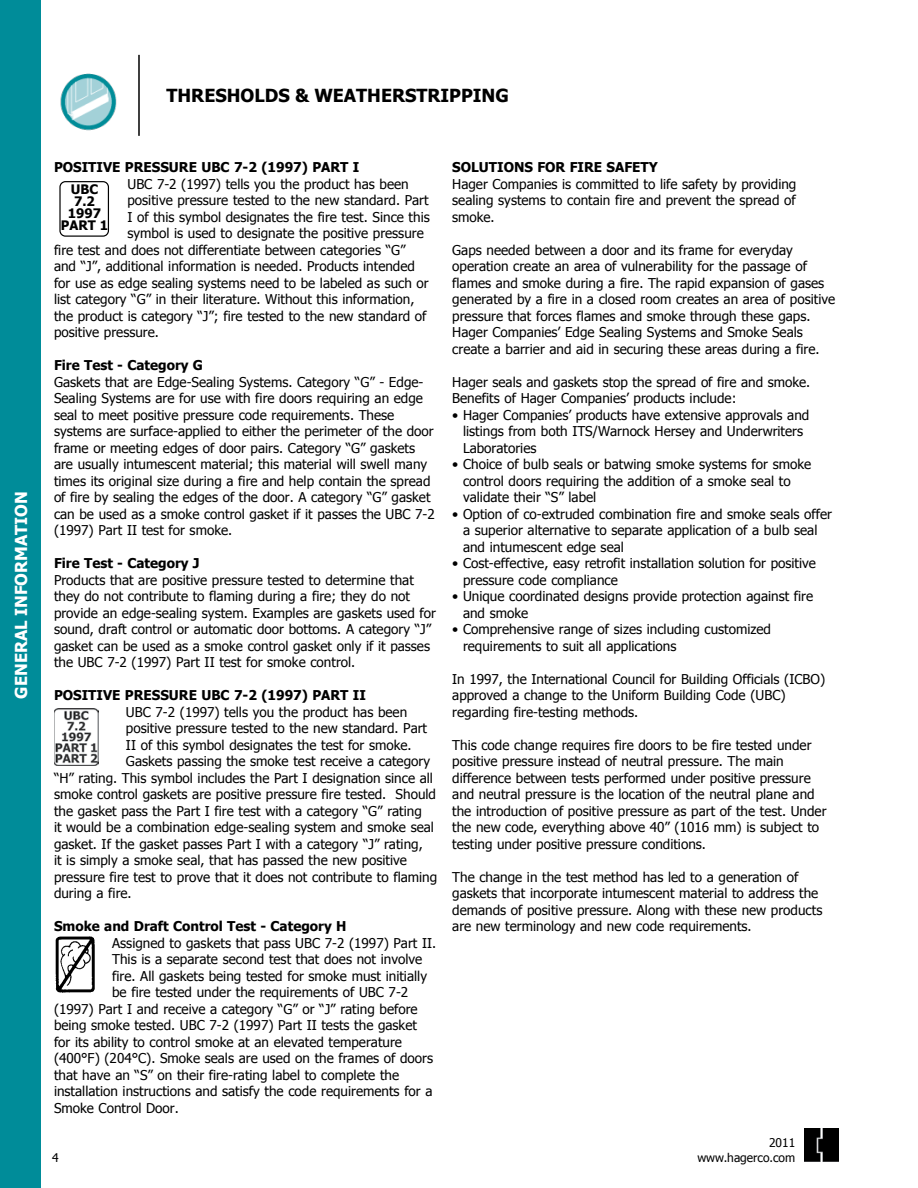
<style>
.page{position:relative;width:918px;height:1188px;background:#fff}
.page>*{position:absolute;margin:0;border:0;box-sizing:border-box;transform-origin:0 0}
.t1{font:700 18px "Tahoma";color:#000}
.t2{font:700 16.5px "Tahoma";color:#fff}
.t3{font:13.5px/16.5px "Tahoma";color:#000}
.t4{font:700 13.5px "Tahoma";color:#000}
.t5{font:700 13.05px/12px "Tahoma";color:#000;text-align:center}
.t6{font:12px "Tahoma";color:#000}
</style>
<div class="page">
<img style="left:804px;top:1129px;width:34px;height:33px">
<img style="left:60px;top:73px;width:57px;height:58px">
<hr style="left:138px;top:55px;width:2px;height:81px;background:#000">
<div style="left:0;top:0;width:40px;height:1188px;background:#008c99"></div>
<img style="left:54px;top:708px;width:44px;height:58px">
<div style="left:59px;top:181px;width:50px;height:56px;border:1px solid #000;border-radius:5px"></div>
<img style="left:55px;top:936px;width:40px;height:57px">
<p class="t2" style="left:10px;top:699px;width:209px;rotate:-90deg">GENERAL INFORMATION</p>
<h1 class="t1" style="left:166px;top:83px;width:344px">THRESHOLDS &amp; WEATHERSTRIPPING</h1>
<p class="t4" style="left:54px;top:158px;width:18px">Positive</p>
<p class="t4" style="left:125px;top:158px;width:19px">Pressure</p>
<p class="t4" style="left:201px;top:158px;width:130px">UBC 7-2 (1997) Part</p>
<p class="t4" style="left:353px;top:158px;width:8px">I</p>
<p class="t3" style="left:127px;top:175px;width:283px">UBC 7-2 (1997) tells you the product has been</p>
<p class="t3" style="left:127px;top:191px;width:303px">positive pressure tested to the new standard. Part</p>
<p class="t3" style="left:127px;top:208px;width:304px">I of this symbol designates the fire test. Since this</p>
<p class="t3" style="left:127px;top:224px;width:298px">symbol is used to designate the positive pressure</p>
<p class="t3" style="left:54px;top:241px;width:353px">fire test and does not differentiate between categories “G”</p>
<p class="t3" style="left:54px;top:257px;width:363px">and “J”, additional information is needed. Products intended</p>
<p class="t3" style="left:54px;top:274px;width:376px">for use as edge sealing systems need to be labeled as such or</p>
<p class="t3" style="left:54px;top:290px;width:362px">list category “G” in their literature. Without this information,</p>
<p class="t3" style="left:54px;top:307px;width:374px">the product is category “J”; fire tested to the new standard of</p>
<p class="t3" style="left:54px;top:323px;width:107px">positive pressure.</p>
<p class="t4" style="left:54px;top:356px;width:151px">Fire Test - Category G</p>
<p class="t3" style="left:54px;top:373px;width:382px">Gaskets that are Edge-Sealing Systems. Category “G” - Edge-Sealing Systems are for use with fire doors requiring an edge seal to meet positive pressure code requirements. These systems are surface-applied to either the perimeter of the door frame or meeting edges of door pairs. Category “G” gaskets are usually intumescent material; this material will swell many times its original size during a fire and help contain the spread of fire by sealing the edges of the door. A category “G” gasket can be used as a smoke control gasket if it passes the UBC 7-2 (1997) Part II test for smoke.</p>
<p class="t4" style="left:54px;top:554px;width:147px">Fire Test - Category J</p>
<p class="t3" style="left:54px;top:571px;width:383px">Products that are positive pressure tested to determine that they do not contribute to flaming during a fire; they do not provide an edge-sealing system. Examples are gaskets used for sound, draft control or automatic door bottoms. A category “J” gasket can be used as a smoke control gasket only if it passes the UBC 7-2 (1997) Part II test for smoke control.</p>
<p class="t4" style="left:54px;top:686px;width:18px">Positive</p>
<p class="t4" style="left:125px;top:686px;width:19px">Pressure</p>
<p class="t4" style="left:201px;top:686px;width:130px">UBC 7-2 (1997) Part</p>
<p class="t4" style="left:353px;top:686px;width:15px">II</p>
<p class="t3" style="left:126px;top:703px;width:283px">UBC 7-2 (1997) tells you the product has been</p>
<p class="t3" style="left:126px;top:719px;width:303px">positive pressure tested to the new standard. Part</p>
<p class="t3" style="left:126px;top:736px;width:287px">II of this symbol designates the test for smoke.</p>
<p class="t3" style="left:126px;top:752px;width:306px">Gaskets passing the smoke test receive a category</p>
<p class="t3" style="left:54px;top:769px;width:381px">“H” rating. This symbol includes the Part I designation since all</p>
<p class="t3" style="left:54px;top:785px;width:384px">smoke control gaskets are positive pressure fire tested. Should</p>
<p class="t3" style="left:54px;top:802px;width:369px">the gasket pass the Part I fire test with a category “G” rating</p>
<p class="t3" style="left:54px;top:818px;width:382px">it would be a combination edge-sealing system and smoke seal</p>
<p class="t3" style="left:54px;top:835px;width:370px">gasket. If the gasket passes Part I with a category “J” rating,</p>
<p class="t3" style="left:54px;top:851px;width:355px">it is simply a smoke seal, that has passed the new positive</p>
<p class="t3" style="left:54px;top:868px;width:385px">pressure fire test to prove that it does not contribute to flaming</p>
<p class="t3" style="left:54px;top:884px;width:79px">during a fire.</p>
<p class="t4" style="left:54px;top:917px;width:294px">Smoke and Draft Control Test - Category H</p>
<p class="t3" style="left:112px;top:934px;width:326px">Assigned to gaskets that pass UBC 7-2 (1997) Part II.</p>
<p class="t3" style="left:112px;top:950px;width:312px">This is a separate second test that does not involve</p>
<p class="t3" style="left:112px;top:967px;width:316px">fire. All gaskets being tested for smoke must initially</p>
<p class="t3" style="left:112px;top:983px;width:298px">be fire tested under the requirements of UBC 7-2</p>
<p class="t3" style="left:54px;top:1000px;width:365px">(1997) Part I and receive a category “G” or “J” rating before</p>
<p class="t3" style="left:54px;top:1016px;width:364px">being smoke tested. UBC 7-2 (1997) Part II tests the gasket</p>
<p class="t3" style="left:54px;top:1033px;width:350px">for its ability to control smoke at an elevated temperature</p>
<p class="t3" style="left:54px;top:1049px;width:381px">(400°F) (204°C). Smoke seals are used on the frames of doors</p>
<p class="t3" style="left:54px;top:1066px;width:347px">that have an “S” on their fire-rating label to complete the</p>
<p class="t3" style="left:54px;top:1082px;width:380px">installation instructions and satisfy the code requirements for a</p>
<p class="t3" style="left:54px;top:1099px;width:126px">Smoke Control Door.</p>
<p class="t5" style="left:61px;top:182px;width:49px">UBC<br>7.2<br>1997<br>PART 1</p>
<p class="t4" style="left:452px;top:158px;width:207px">SOLUTIONS FOR FIRE SAFETY</p>
<p class="t3" style="left:452px;top:175px;width:346px;text-align:justify">Hager Companies is committed to life safety by providing sealing systems to contain fire and prevent the spread of smoke.</p>
<p class="t3" style="left:452px;top:241px;width:385px">Gaps needed between a door and its frame for everyday operation create an area of vulnerability for the passage of flames and smoke during a fire. The rapid expansion of gases generated by a fire in a closed room creates an area of positive pressure that forces flames and smoke through these gaps.<br>Hager Companies’ Edge Sealing Systems and Smoke Seals create a barrier and aid in securing these areas during a fire.</p>
<p class="t3" style="left:452px;top:373px;width:360px">Hager seals and gaskets stop the spread of fire and smoke.<br>Benefits of Hager Companies’ products include:</p>
<p class="t3" style="left:463px;top:406px;width:348px;text-indent:-11px">• Hager Companies’ products have extensive approvals and listings from both ITS/Warnock Hersey and Underwriters<br>Laboratories</p>
<p class="t3" style="left:463px;top:455px;width:350px;text-indent:-11px">• Choice of bulb seals or batwing smoke systems for smoke control doors requiring the addition of a smoke seal to validate their “S” label</p>
<p class="t3" style="left:463px;top:505px;width:371px;text-indent:-11px">• Option of co-extruded combination fire and smoke seals offer a superior alternative to separate application of a bulb seal and intumescent edge seal</p>
<p class="t3" style="left:463px;top:554px;width:354px;text-indent:-11px">• Cost-effective, easy retrofit installation solution for positive pressure code compliance</p>
<p class="t3" style="left:463px;top:587px;width:352px;text-indent:-11px">• Unique coordinated designs provide protection against fire and smoke</p>
<p class="t3" style="left:463px;top:620px;width:310px;text-indent:-11px">• Comprehensive range of sizes including customized requirements to suit all applications</p>
<p class="t3" style="left:452px;top:670px;width:374px">In 1997, the International Council for Building Officials (ICBO) approved a change to the Uniform Building Code (UBC) regarding fire-testing methods.</p>
<p class="t3" style="left:452px;top:736px;width:376px">This code change requires fire doors to be fire tested under positive pressure instead of neutral pressure. The main difference between tests performed under positive pressure and neutral pressure is the location of the neutral plane and the introduction of positive pressure as part of the test. Under the new code, everything above 40” (1016 mm) is subject to testing under positive pressure conditions.</p>
<p class="t3" style="left:452px;top:868px;width:372px">The change in the test method has led to a generation of gaskets that incorporate intumescent material to address the demands of positive pressure. Along with these new products are new terminology and new code requirements.</p>
<p class="t6" style="left:769px;top:1135px;width:28px">2011</p>
<p class="t6" style="left:52px;top:1150px;width:8px">4</p>
<p class="t6" style="left:697px;top:1149px;width:99px">www.hagerco.com</p>
</div>
